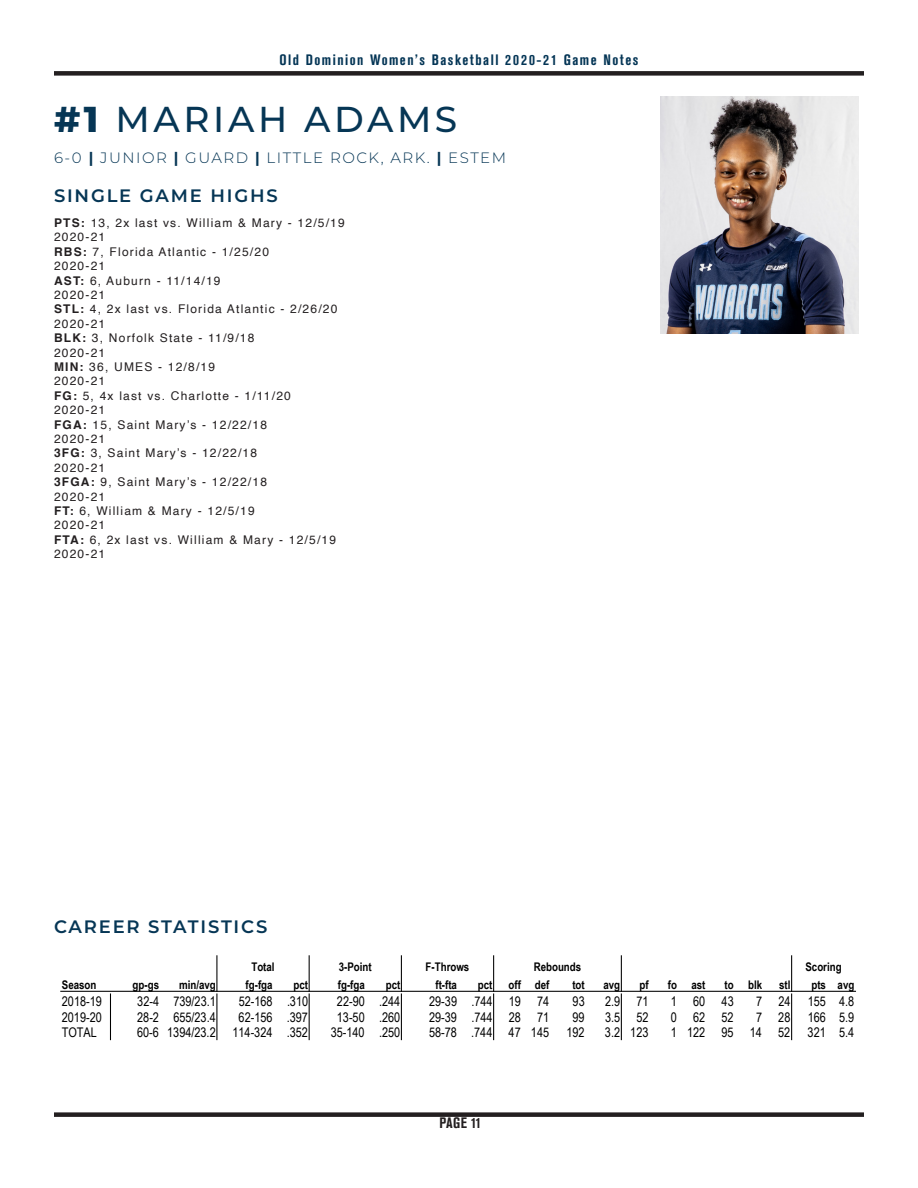
<style>
.page{position:relative;width:918px;height:1188px;background:#fff}
.page>*{position:absolute;margin:0;border:0;box-sizing:border-box;transform-origin:0 0}
.t1{font:500 36px "Montserrat";letter-spacing:.1em;color:#063655}
.t2{font:600 18px "Montserrat";letter-spacing:.1em;color:#063655}
.t3{font:700 condensed 15px "Akzidenz Grotesk BE";letter-spacing:.1em;color:#043555}
.t4{font:300 15px "Montserrat";letter-spacing:.1em;color:#063655}
.t5{font:700 condensed 15px "Akzidenz Grotesk BE";color:#231f20}
.t6{font:13.35px "Arial Narrow";color:#000}
.t7{font:12px "Helvetica";letter-spacing:.1em;color:#231f20}
.t8{font:700 11.85px "Arial Narrow";color:#000}
.s1{font-weight:800}
.s2{font-weight:700}
</style>
<div class="page">
<div style="left:54px;top:1112px;width:810px;height:5px;background:#231f20"></div>
<div style="left:54px;top:71px;width:810px;height:5px;background:#231f20"></div>
<img style="left:661px;top:97px;width:198px;height:237px">
<hr style="left:216px;top:956px;width:1px;height:35px;background:#000">
<hr style="left:309px;top:956px;width:1px;height:35px;background:#000">
<hr style="left:401px;top:956px;width:1px;height:35px;background:#000">
<hr style="left:493px;top:956px;width:1px;height:35px;background:#000">
<hr style="left:621px;top:956px;width:1px;height:35px;background:#000">
<hr style="left:791px;top:956px;width:1px;height:35px;background:#000">
<hr style="left:110px;top:994px;width:1px;height:46px;background:#000">
<hr style="left:216px;top:994px;width:1px;height:46px;background:#000">
<hr style="left:309px;top:994px;width:1px;height:46px;background:#000">
<hr style="left:401px;top:994px;width:1px;height:46px;background:#000">
<hr style="left:493px;top:994px;width:1px;height:46px;background:#000">
<hr style="left:621px;top:994px;width:1px;height:46px;background:#000">
<hr style="left:791px;top:994px;width:1px;height:46px;background:#000">
<hr style="left:61px;top:991px;width:795px;height:1px;background:#000">
<p class="t3" style="left:279px;top:51px;width:361px">Old Dominion Women’s Basketball 2020-21 Game Notes</p>
<p class="t1" style="left:54px;top:94px;width:405px"><span class="s1">#1</span> MARIAH ADAMS</p>
<p class="t4" style="left:54px;top:147px;width:454px">6-0 <span class="s2">|</span> JUNIOR <span class="s2">|</span> GUARD <span class="s2">|</span> LITTLE ROCK, ARK. <span class="s2">|</span> ESTEM</p>
<p class="t2" style="left:54px;top:183px;width:225px">SINGLE GAME HIGHS</p>
<p class="t7" style="left:54px;top:214px;width:292px"><span class="s2">PTS:</span> 13, 2x last vs. William &amp; Mary - 12/5/19</p>
<p class="t7" style="left:54px;top:228px;width:53px">2020-21</p>
<p class="t7" style="left:54px;top:242px;width:217px"><span class="s2">RBS:</span> 7, Florida Atlantic - 1/25/20</p>
<p class="t7" style="left:54px;top:257px;width:53px">2020-21</p>
<p class="t7" style="left:54px;top:271px;width:168px"><span class="s2">AST:</span> 6, Auburn - 11/14/19</p>
<p class="t7" style="left:54px;top:286px;width:53px">2020-21</p>
<p class="t7" style="left:54px;top:300px;width:285px"><span class="s2">STL:</span> 4, 2x last vs. Florida Atlantic - 2/26/20</p>
<p class="t7" style="left:54px;top:314px;width:53px">2020-21</p>
<p class="t7" style="left:54px;top:329px;width:202px"><span class="s2">BLK:</span> 3, Norfolk State - 11/9/18</p>
<p class="t7" style="left:54px;top:343px;width:53px">2020-21</p>
<p class="t7" style="left:54px;top:358px;width:163px"><span class="s2">MIN:</span> 36, UMES - 12/8/19</p>
<p class="t7" style="left:54px;top:372px;width:53px">2020-21</p>
<p class="t7" style="left:54px;top:386px;width:238px"><span class="s2">FG:</span> 5, 4x last vs. Charlotte - 1/11/20</p>
<p class="t7" style="left:54px;top:401px;width:53px">2020-21</p>
<p class="t7" style="left:54px;top:415px;width:215px"><span class="s2">FGA:</span> 15, Saint Mary’s - 12/22/18</p>
<p class="t7" style="left:54px;top:430px;width:53px">2020-21</p>
<p class="t7" style="left:54px;top:444px;width:205px"><span class="s2">3FG:</span> 3, Saint Mary’s - 12/22/18</p>
<p class="t7" style="left:54px;top:458px;width:53px">2020-21</p>
<p class="t7" style="left:54px;top:473px;width:215px"><span class="s2">3FGA:</span> 9, Saint Mary’s - 12/22/18</p>
<p class="t7" style="left:54px;top:487px;width:53px">2020-21</p>
<p class="t7" style="left:54px;top:502px;width:202px"><span class="s2">FT:</span> 6, William &amp; Mary - 12/5/19</p>
<p class="t7" style="left:54px;top:516px;width:53px">2020-21</p>
<p class="t7" style="left:54px;top:530px;width:284px"><span class="s2">FTA:</span> 6, 2x last vs. William &amp; Mary - 12/5/19</p>
<p class="t7" style="left:54px;top:545px;width:53px">2020-21</p>
<p class="t2" style="left:54px;top:914px;width:215px">CAREER STATISTICS</p>
<p class="t8" style="left:251px;top:958px;width:25px">Total</p>
<p class="t8" style="left:339px;top:958px;width:34px">3-Point</p>
<p class="t8" style="left:426px;top:958px;width:45px">F-Throws</p>
<p class="t8" style="left:534px;top:958px;width:49px">Rebounds</p>
<p class="t8" style="left:805px;top:958px;width:38px">Scoring</p>
<p class="t8" style="left:62px;top:976px;width:36px">Season</p>
<p class="t8" style="left:133px;top:976px;width:28px">gp-gs</p>
<p class="t8" style="left:179px;top:976px;width:38px">min/avg</p>
<p class="t8" style="left:246px;top:976px;width:29px">fg-fga</p>
<p class="t8" style="left:293px;top:976px;width:16px">pct</p>
<p class="t8" style="left:338px;top:976px;width:29px">fg-fga</p>
<p class="t8" style="left:386px;top:976px;width:16px">pct</p>
<p class="t8" style="left:435px;top:976px;width:23px">ft-fta</p>
<p class="t8" style="left:478px;top:976px;width:16px">pct</p>
<p class="t8" style="left:509px;top:976px;width:42px">off def</p>
<p class="t8" style="left:572px;top:976px;width:14px">tot</p>
<p class="t8" style="left:603px;top:976px;width:18px">avg</p>
<p class="t8" style="left:639px;top:976px;width:11px">pf</p>
<p class="t8" style="left:668px;top:976px;width:39px">fo ast</p>
<p class="t8" style="left:725px;top:976px;width:39px">to blk</p>
<p class="t8" style="left:779px;top:976px;width:13px">stl</p>
<p class="t8" style="left:811px;top:976px;width:44px">pts avg</p>
<p class="t6" style="left:62px;top:992px;width:42px">2018-19</p>
<p class="t6" style="left:137px;top:992px;width:80px">32-4 739/23.1</p>
<p class="t6" style="left:239px;top:992px;width:71px">52-168 .310</p>
<p class="t6" style="left:337px;top:992px;width:65px">22-90 .244</p>
<p class="t6" style="left:429px;top:992px;width:122px">29-39 .744 19 74</p>
<p class="t6" style="left:573px;top:992px;width:14px">93</p>
<p class="t6" style="left:605px;top:992px;width:45px">2.9 71</p>
<p class="t6" style="left:671px;top:992px;width:64px">1 60 43</p>
<p class="t6" style="left:756px;top:992px;width:36px">7 24</p>
<p class="t6" style="left:808px;top:992px;width:48px">155 4.8</p>
<p class="t6" style="left:62px;top:1007px;width:42px">2019-20</p>
<p class="t6" style="left:137px;top:1007px;width:80px">28-2 655/23.4</p>
<p class="t6" style="left:239px;top:1007px;width:71px">62-156 .397</p>
<p class="t6" style="left:337px;top:1007px;width:65px">13-50 .260</p>
<p class="t6" style="left:429px;top:1007px;width:122px">29-39 .744 28 71</p>
<p class="t6" style="left:573px;top:1007px;width:14px">99</p>
<p class="t6" style="left:605px;top:1007px;width:45px">3.5 52</p>
<p class="t6" style="left:671px;top:1007px;width:64px">0 62 52</p>
<p class="t6" style="left:756px;top:1007px;width:36px">7 28</p>
<p class="t6" style="left:808px;top:1007px;width:48px">166 5.9</p>
<p class="t6" style="left:62px;top:1022px;width:37px">TOTAL</p>
<p class="t6" style="left:137px;top:1022px;width:80px">60-6 1394/23.2</p>
<p class="t6" style="left:232px;top:1022px;width:77px">114-324 .352</p>
<p class="t6" style="left:331px;top:1022px;width:71px">35-140 .250</p>
<p class="t6" style="left:429px;top:1022px;width:122px">58-78 .744 47 145</p>
<p class="t6" style="left:566px;top:1022px;width:20px">192</p>
<p class="t6" style="left:605px;top:1022px;width:45px">3.2 123</p>
<p class="t6" style="left:671px;top:1022px;width:121px">1 122 95 14 52</p>
<p class="t6" style="left:808px;top:1022px;width:48px">321 5.4</p>
<p class="t5" style="left:440px;top:1115px;width:43px">PAGE 11</p>
</div>
